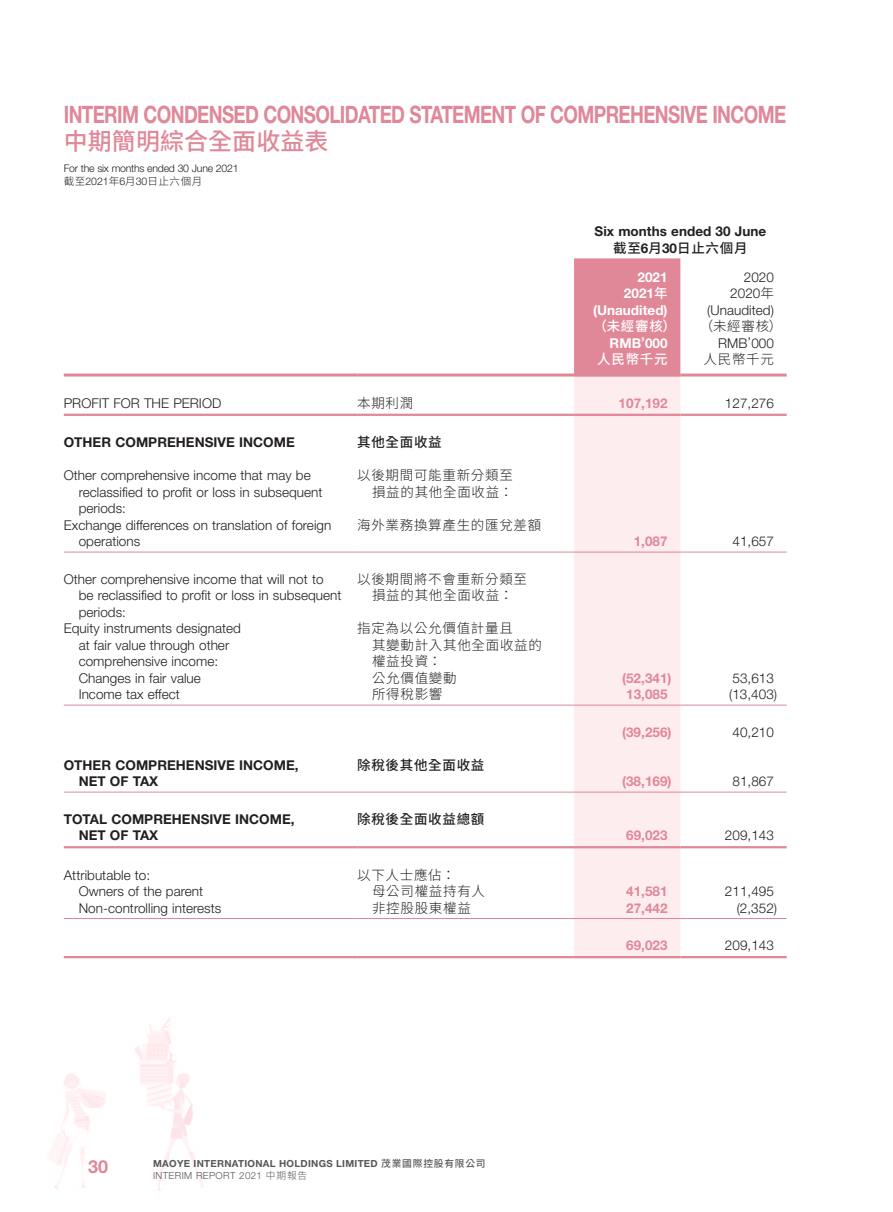
<style>
.page{position:relative;width:893px;height:1212px;background:#fff}
.page>*{position:absolute;margin:0;border:0;box-sizing:border-box;transform-origin:0 0}
.t1{font:700 24px "Helvetica Neue LT Std";letter-spacing:-.035em;color:#e08798;scale:.78 1}
.t2{font:500 24px "Source Han Sans TC";letter-spacing:.005em;color:#e08798}
.t3{font:700 18px "Helvetica Neue LT Std";color:#e08798}
.Body_Text{font:300 13.5px/16.5px "Helvetica Neue LT Std";letter-spacing:.005em;color:#231f20}
.Body_Text-2{font:300 13.5px/16.5px "Source Han Sans TC";letter-spacing:.055em;color:#231f20;text-align:right}
.Body_Text-3{font:700 13.5px/16.5px "Helvetica Neue LT Std";letter-spacing:.005em;color:#231f20}
.Body_Text-4{font:700 13.5px "Helvetica Neue LT Std";letter-spacing:.005em;color:#e08798}
.Body_Text-5{font:500 13.5px "Source Han Sans TC";letter-spacing:.055em;color:#231f20}
.Body_Text-6{font:700 13.5px "Helvetica Neue LT Std";letter-spacing:.005em;color:#fff}
.Body_Text-7{font:500 13.5px "Source Han Sans TC";letter-spacing:.055em;color:#fff}
.t4{font:300 10.5px "Helvetica Neue LT Std";letter-spacing:-.02em;color:#231f20}
.t5{font:300 10.5px "Source Han Sans TC";letter-spacing:.055em;color:#231f20}
.t6{font:700 9.75px/12px "Helvetica Neue LT Std";letter-spacing:.03em;color:#57585a}
.s1{font-family:"Helvetica Neue LT Std"}
.s2{font-family:"Helvetica Neue LT Std";font-weight:700}
.s3{font-family:"Source Han Sans TC";font-weight:500}
.s4{font-family:"Source Han Sans TC"}
.s5{font-weight:300}
.s6{font-family:"Source Han Sans TC";font-weight:300}
</style>
<div class="page">
<img style="left:48px;top:1073px;width:58px;height:116px">
<img style="left:134px;top:1017px;width:72px;height:173px">
<div style="left:574px;top:258px;width:106px;height:115px;background:#e08798"></div>
<div style="left:574px;top:376px;width:106px;height:580px;background:#feedef"></div>
<hr style="left:64px;top:373px;width:293px;height:3px;background:#e08798">
<hr style="left:357px;top:373px;width:217px;height:3px;background:#e08798">
<hr style="left:574px;top:373px;width:106px;height:3px;background:#e08798">
<hr style="left:680px;top:373px;width:107px;height:3px;background:#e08798">
<hr style="left:64px;top:414px;width:293px;height:2px;background:#e08798">
<hr style="left:357px;top:414px;width:217px;height:2px;background:#e08798">
<hr style="left:574px;top:414px;width:106px;height:2px;background:#e08798">
<hr style="left:680px;top:414px;width:107px;height:2px;background:#e08798">
<hr style="left:64px;top:552px;width:293px;height:1px;background:#e08798">
<hr style="left:357px;top:552px;width:217px;height:1px;background:#e08798">
<hr style="left:574px;top:552px;width:106px;height:1px;background:#e08798">
<hr style="left:680px;top:552px;width:107px;height:1px;background:#e08798">
<hr style="left:64px;top:705px;width:293px;height:1px;background:#e08798">
<hr style="left:357px;top:705px;width:217px;height:1px;background:#e08798">
<hr style="left:574px;top:705px;width:106px;height:1px;background:#e08798">
<hr style="left:680px;top:705px;width:107px;height:1px;background:#e08798">
<hr style="left:64px;top:792px;width:293px;height:1px;background:#e08798">
<hr style="left:357px;top:792px;width:217px;height:1px;background:#e08798">
<hr style="left:574px;top:792px;width:106px;height:1px;background:#e08798">
<hr style="left:680px;top:792px;width:107px;height:1px;background:#e08798">
<hr style="left:64px;top:846px;width:293px;height:2px;background:#e08798">
<hr style="left:357px;top:846px;width:217px;height:2px;background:#e08798">
<hr style="left:574px;top:846px;width:106px;height:2px;background:#e08798">
<hr style="left:680px;top:846px;width:107px;height:2px;background:#e08798">
<hr style="left:64px;top:918px;width:293px;height:1px;background:#e08798">
<hr style="left:357px;top:918px;width:217px;height:1px;background:#e08798">
<hr style="left:574px;top:918px;width:106px;height:1px;background:#e08798">
<hr style="left:680px;top:918px;width:107px;height:1px;background:#e08798">
<hr style="left:64px;top:956px;width:293px;height:2px;background:#e08798">
<hr style="left:357px;top:956px;width:217px;height:2px;background:#e08798">
<hr style="left:574px;top:956px;width:106px;height:2px;background:#e08798">
<hr style="left:680px;top:956px;width:107px;height:2px;background:#e08798">
<h1 class="t1" style="left:64px;top:100px;width:928px">INTERIM CONDENSED CONSOLIDATED STATEMENT OF COMPREHENSIVE INCOME</h1>
<h1 class="t2" style="left:64px;top:128px;width:266px">中期簡明綜合全面收益表</h1>
<p class="t4" style="left:64px;top:161px;width:176px">For the six months ended 30 June 2021</p>
<p class="t5" style="left:64px;top:176px;width:140px">截至<span class="s1">2021</span>年<span class="s1">6</span>月<span class="s1">30</span>日止六個月</p>
<p class="Body_Text-3" style="left:594px;top:223px;width:173px">Six months ended 30 June</p>
<p class="Body_Text-5" style="left:613px;top:240px;width:136px">截至<span class="s2">6</span>月<span class="s2">30</span>日止六個月</p>
<p class="Body_Text-6" style="left:637px;top:269px;width:32px">2021</p>
<p class="Body_Text" style="left:744px;top:268px;width:32px">2020</p>
<p class="Body_Text-6" style="left:624px;top:285px;width:45px">2021<span class="s3">年</span></p>
<p class="Body_Text" style="left:730px;top:285px;width:45px">2020<span class="s4">年</span></p>
<p class="Body_Text-6" style="left:593px;top:302px;width:76px">(Unaudited)</p>
<p class="Body_Text" style="left:707px;top:301px;width:68px">(Unaudited)</p>
<p class="Body_Text-7" style="left:594px;top:319px;width:84px">（未經審核）</p>
<p class="Body_Text-2" style="left:700px;top:318px;width:84px">（未經審核）</p>
<p class="Body_Text-6" style="left:610px;top:335px;width:59px">RMB’000</p>
<p class="Body_Text" style="left:718px;top:334px;width:57px">RMB’000</p>
<p class="Body_Text-7" style="left:597px;top:352px;width:72px">人民幣千元</p>
<p class="Body_Text-2" style="left:704px;top:351px;width:72px">人民幣千元</p>
<p class="Body_Text" style="left:64px;top:395px;width:159px">PROFIT FOR THE PERIOD</p>
<p class="Body_Text-2" style="left:357px;top:395px;width:58px">本期利潤</p>
<p class="Body_Text-4" style="left:619px;top:395px;width:51px">107,192</p>
<p class="Body_Text" style="left:725px;top:395px;width:51px">127,276</p>
<p class="Body_Text-3" style="left:64px;top:434px;width:233px">OTHER COMPREHENSIVE INCOME</p>
<p class="Body_Text-5" style="left:357px;top:435px;width:86px">其他全面收益</p>
<p class="Body_Text" style="left:79px;top:467px;width:245px;text-indent:-15px">Other comprehensive income that may be reclassified to profit or loss in subsequent periods:</p>
<p class="Body_Text-2" style="left:357px;top:467px;width:157px">以後期間可能重新分類至損益的其他全面收益：</p>
<p class="Body_Text" style="left:79px;top:516px;width:254px;text-indent:-15px">Exchange differences on translation of foreign operations</p>
<p class="Body_Text-2" style="left:357px;top:517px;width:186px">海外業務換算產生的匯兌差額</p>
<p class="Body_Text-4" style="left:634px;top:533px;width:35px">1,087</p>
<p class="Body_Text" style="left:732px;top:533px;width:43px">41,657</p>
<p class="Body_Text" style="left:79px;top:570px;width:264px;text-indent:-15px">Other comprehensive income that will not to be reclassified to profit or loss in subsequent periods:</p>
<p class="Body_Text-2" style="left:357px;top:571px;width:171px;text-align:center">以後期間將不會重新分類至損益的其他全面收益：</p>
<p class="Body_Text" style="left:64px;top:620px;width:179px;text-align:center">Equity instruments designated at fair value through other comprehensive income:</p>
<p class="Body_Text-2" style="left:372px;top:620px;width:171px;text-align:left;text-indent:-15px">指定為以公允價值計量且<br>其變動計入其他全面收益的權益投資：</p>
<p class="Body_Text" style="left:79px;top:669px;width:124px">Changes in fair value</p>
<p class="Body_Text-2" style="left:372px;top:670px;width:86px">公允價值變動</p>
<p class="Body_Text-4" style="left:622px;top:670px;width:51px">(52,341)</p>
<p class="Body_Text" style="left:732px;top:669px;width:43px">53,613</p>
<p class="Body_Text" style="left:79px;top:686px;width:103px">Income tax effect</p>
<p class="Body_Text-2" style="left:372px;top:686px;width:72px">所得稅影響</p>
<p class="Body_Text-4" style="left:626px;top:686px;width:43px">13,085</p>
<p class="Body_Text" style="left:729px;top:686px;width:50px">(13,403)</p>
<p class="Body_Text-4" style="left:622px;top:724px;width:51px">(39,256)</p>
<p class="Body_Text" style="left:732px;top:723px;width:43px">40,210</p>
<p class="Body_Text-3" style="left:79px;top:756px;width:221px;text-indent:-15px">OTHER COMPREHENSIVE INCOME,<br>NET OF TAX</p>
<p class="Body_Text-5" style="left:357px;top:757px;width:129px">除稅後其他全面收益</p>
<p class="Body_Text-4" style="left:622px;top:773px;width:51px">(38,169)</p>
<p class="Body_Text" style="left:732px;top:773px;width:43px">81,867</p>
<p class="Body_Text-3" style="left:79px;top:810px;width:217px;text-indent:-15px">TOTAL COMPREHENSIVE INCOME,<br>NET OF TAX</p>
<p class="Body_Text-5" style="left:357px;top:811px;width:129px">除稅後全面收益總額</p>
<p class="Body_Text-4" style="left:626px;top:827px;width:43px">69,023</p>
<p class="Body_Text" style="left:725px;top:827px;width:51px">209,143</p>
<p class="Body_Text" style="left:64px;top:866px;width:88px">Attributable to:</p>
<p class="Body_Text-2" style="left:357px;top:867px;width:100px">以下人士應佔：</p>
<p class="Body_Text" style="left:79px;top:883px;width:126px">Owners of the parent</p>
<p class="Body_Text-2" style="left:372px;top:883px;width:115px">母公司權益持有人</p>
<p class="Body_Text-4" style="left:626px;top:883px;width:43px">41,581</p>
<p class="Body_Text" style="left:725px;top:883px;width:51px">211,495</p>
<p class="Body_Text" style="left:79px;top:899px;width:144px">Non-controlling interests</p>
<p class="Body_Text-2" style="left:372px;top:900px;width:100px">非控股股東權益</p>
<p class="Body_Text-4" style="left:626px;top:899px;width:43px">27,442</p>
<p class="Body_Text" style="left:737px;top:899px;width:42px">(2,352)</p>
<p class="Body_Text-4" style="left:626px;top:937px;width:43px">69,023</p>
<p class="Body_Text" style="left:725px;top:937px;width:51px">209,143</p>
<h2 class="t3" style="left:88px;top:1155px;width:22px">30</h2>
<p class="t6" style="left:153px;top:1157px;width:334px">MAOYE INTERNATIONAL HOLDINGS LIMITED <span class="s3">茂業國際控股有限公司<br></span><span class="s5">INTERIM REPORT 2021</span> <span class="s6">中期報告</span></p>
</div>
